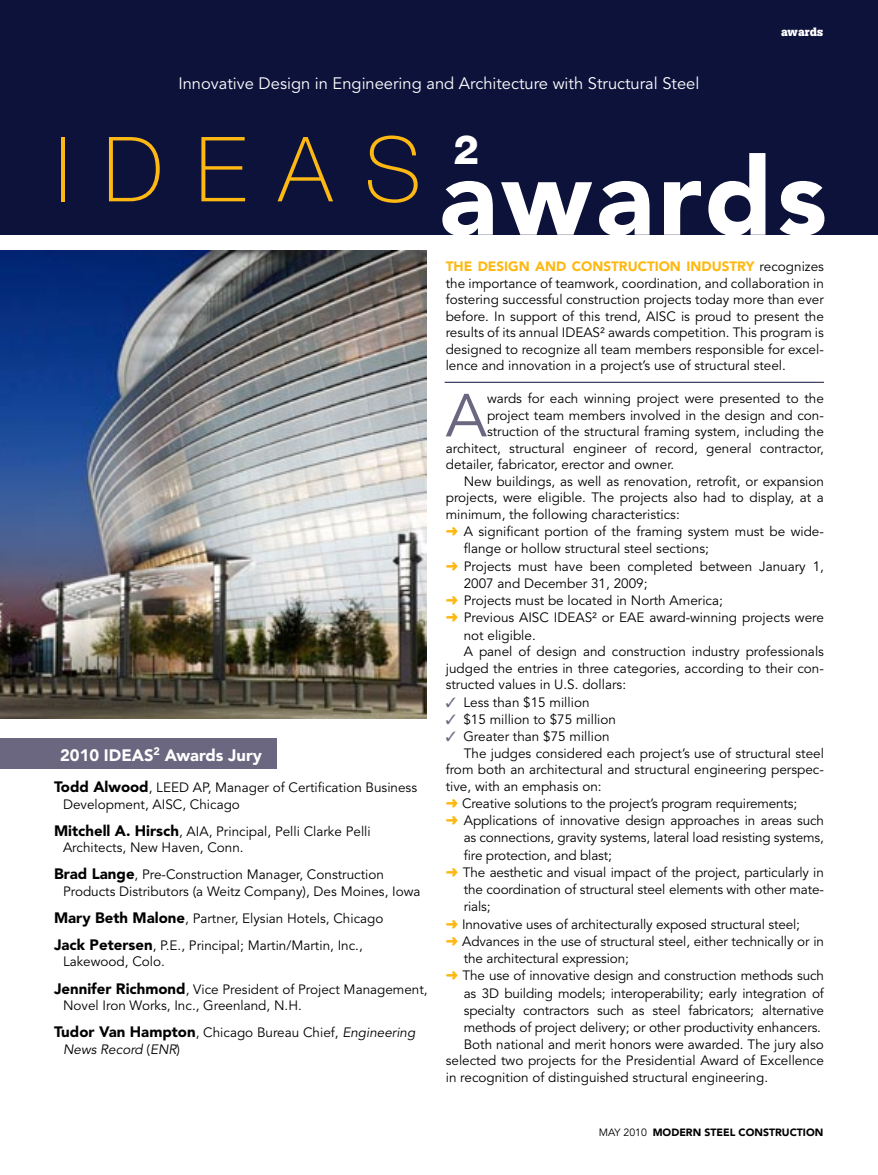
<style>
.page{position:relative;width:878px;height:1175px;background:#fff}
.page>*{position:absolute;margin:0;border:0;box-sizing:border-box;transform-origin:0 0}
.t1{font:900 108px "Avenir LT Std";letter-spacing:.04em;color:#fff}
.t2{font:100 90px "Helvetica Neue LT";letter-spacing:.36em;color:#fdb813}
.t3{font:60.15px "Avenir LT Std";color:#6b6781}
.t4{font:800 40.5px "Helvetica Neue LT";color:#fff}
.t5{font:16.5px "Avenir LT Std";color:#fff}
.t6{font:900 16.5px "Avenir LT Std";color:#fff}
.t7{font:13.5px/16.5px "Avenir LT Std";color:#000}
.t8{font:900 13.5px "Avenir LT Std";color:#fdb813}
.t9{font:italic 13.5px "Avenir LT Std";color:#000}
.t10{font:700 12px "Boton";color:#fff}
.t11{font:900 10.5px "Avenir LT Std";color:#000}
.s1{font-weight:900;font-size:15px}
.s2{font-style:italic}
.s3{font-style:normal}
.s4{font-weight:900;color:#fdb813}
.s5{color:#fdb813}
.s6{color:#6b6882}
.s7{font-weight:400}
</style>
<div class="page">
<div style="left:0;top:36px;width:878px;height:198px;background:#0d123b"></div>
<div style="left:0;top:0;width:878px;height:68px;background:#0d123b"></div>
<div style="left:0;top:738px;width:276px;height:30px;background:#6b6781"></div>
<hr style="left:444px;top:382px;width:380px;height:1px;background:#0d123b">
<img style="left:0;top:250px;width:426px;height:468px">
<p class="t5" style="left:178px;top:74px;width:522px">Innovative Design in Engineering and Architecture with Structural Steel</p>
<p class="t10" style="left:781px;top:25px;width:43px">awards</p>
<h2 class="t2" style="left:56px;top:118px;width:367px">IDEAS</h2>
<h3 class="t4" style="left:453px;top:125px;width:27px">2</h3>
<h1 class="t1" style="left:439px;top:132px;width:389px">awards</h1>
<p class="t6" style="left:60px;top:744px;width:203px">2010 IDEAS<sup>2</sup> Awards Jury</p>
<p class="t7" style="left:63px;top:780px;width:355px;text-indent:-9px"><span class="s1">Todd Alwood</span>, LEED AP, M anager of Certification Business<br>Development, AISC, Chicago</p>
<p class="t7" style="left:63px;top:823px;width:309px;text-indent:-9px"><span class="s1">Mitchell A. Hirsch</span>, AIA, Principal, Pelli Clarke Pelli<br>Architects, New Haven, Conn.</p>
<p class="t7" style="left:63px;top:867px;width:359px;text-indent:-9px"><span class="s1">Brad Lange</span>, Pre-Construction M anager, Construction<br>Products Distributors (a Weitz Company), Des M oines, Iowa</p>
<p class="t7" style="left:54px;top:905px;width:331px;line-height:27px"><span class="s1">Mary Beth Malone</span>, Partner, Elysian Hotels, Chicago<br><span class="s1">Jack Petersen</span>, P.E., Principal; M artin/M artin, Inc.,</p>
<p class="t7" style="left:54px;top:948px;width:375px;line-height:27px;text-indent:9px">Lakewood, Colo.<br><span class="s1">Jennifer Richmond</span>, Vice President of Project M anagement,</p>
<p class="t7" style="left:54px;top:992px;width:363px;line-height:27px;text-indent:9px">Novel Iron Works, Inc., Greenland, N.H.<br><span class="s1">Tudor Van Hampton</span>, Chicago Bureau Chief, <span class="s2">Engineering</span></p>
<p class="t9" style="left:63px;top:1041px;width:119px">News Record <span class="s3">(</span>ENR<span class="s3">)</span></p>
<p class="t8" style="left:446px;top:258px;width:41px">The desi</p>
<p class="t8" style="left:508px;top:258px;width:39px">gn and</p>
<p class="t8" style="left:572px;top:258px;width:10px">construction</p>
<p class="t8" style="left:686px;top:258px;width:10px">industr</p>
<p class="t7" style="left:445px;top:259px;width:380px;text-align:justify;text-indent:300px"><span class="s4">y</span> recognizes the importance of teamwork, coordination, and collaboration in fostering successful construction projects today more than ever before. In support of this trend, AISC is proud to present the results of its annual IDEAS² awards competition. This program is designed to recognize all team members responsible for excel&shy;lence and innovation in a project’s use of structural steel.</p>
<h3 class="t3" style="left:446px;top:381px;width:43px">A</h3>
<p class="t7" style="left:487px;top:391px;width:338px">wards for each winning project were presented to the</p>
<p class="t7" style="left:487px;top:407px;width:338px">project team members involved in the design and con-</p>
<p class="t7" style="left:487px;top:424px;width:338px">struction of the structural framing system, including the</p>
<p class="t7" style="left:446px;top:440px;width:379px">architect, structural engineer of record, general contractor,</p>
<p class="t7" style="left:446px;top:457px;width:230px">detailer, fabricator, erector and owner.</p>
<p class="t7" style="left:464px;top:473px;width:362px">New buildings, as well as renovation, retrofit, or expansion</p>
<p class="t7" style="left:446px;top:490px;width:379px">projects, were eligible. The projects also had to display, at a</p>
<p class="t7" style="left:446px;top:506px;width:235px">minimum, the following characteristics:</p>
<p class="t7" style="left:446px;top:523px;width:380px"><span class="s5">➜</span> A significant portion of the framing system must be wide-</p>
<p class="t7" style="left:464px;top:541px;width:246px">flange or hollow structural steel sections;</p>
<p class="t7" style="left:446px;top:558px;width:380px"><span class="s5">➜</span> Projects must have been completed between January 1,</p>
<p class="t7" style="left:464px;top:575px;width:185px">2007 and December 31, 2009;</p>
<p class="t7" style="left:446px;top:592px;width:278px"><span class="s5">➜</span> Projects must be located in North America;</p>
<p class="t7" style="left:446px;top:610px;width:380px"><span class="s5">➜</span> Previous AISC IDEAS² or EAE award-winning projects were</p>
<p class="t7" style="left:464px;top:627px;width:73px">not eligible.</p>
<p class="t7" style="left:464px;top:643px;width:362px">A panel of design and construction industry professionals</p>
<p class="t7" style="left:446px;top:660px;width:379px">judged the entries in three categories, according to their con-</p>
<p class="t7" style="left:446px;top:676px;width:182px">structed values in U.S. dollars:</p>
<p class="t7" style="left:446px;top:694px;width:145px"><span class="s6">✓</span> Less than $15 million</p>
<p class="t7" style="left:446px;top:711px;width:172px"><span class="s6">✓</span> $15 million to $75 million</p>
<p class="t7" style="left:446px;top:728px;width:165px"><span class="s6">✓</span> Greater than $75 million</p>
<p class="t7" style="left:464px;top:745px;width:362px">The judges considered each project’s use of structural steel</p>
<p class="t7" style="left:446px;top:761px;width:379px">from both an architectural and structural engineering perspec-</p>
<p class="t7" style="left:446px;top:778px;width:157px">tive, with an emphasis on:</p>
<p class="t7" style="left:446px;top:795px;width:353px"><span class="s5">➜</span> Creative solutions to the project’s program requirements;</p>
<p class="t7" style="left:446px;top:812px;width:380px"><span class="s5">➜</span> Applications of innovative design approaches in areas such</p>
<p class="t7" style="left:464px;top:829px;width:361px">as connections, gravity systems, lateral load resisting systems,</p>
<p class="t7" style="left:464px;top:847px;width:150px">fire protection, and blast;</p>
<p class="t7" style="left:446px;top:864px;width:379px"><span class="s5">➜</span> The aesthetic and visual impact of the project, particularly in</p>
<p class="t7" style="left:464px;top:881px;width:362px">the coordination of structural steel elements with other mate-</p>
<p class="t7" style="left:464px;top:898px;width:28px">rials;</p>
<p class="t7" style="left:446px;top:916px;width:356px"><span class="s5">➜</span> Innovative uses of architecturally exposed structural steel;</p>
<p class="t7" style="left:446px;top:933px;width:380px"><span class="s5">➜</span> Advances in the use of structural steel, either technically or in</p>
<p class="t7" style="left:464px;top:950px;width:166px">the architectural expression;</p>
<p class="t7" style="left:446px;top:967px;width:379px"><span class="s5">➜</span> The use of innovative design and construction methods such</p>
<p class="t7" style="left:464px;top:985px;width:361px">as 3D building models; interoperability; early integration of</p>
<p class="t7" style="left:464px;top:1002px;width:361px">specialty contractors such as steel fabricators; alternative</p>
<p class="t7" style="left:464px;top:1019px;width:359px">methods of project delivery; or other productivity enhancers.</p>
<p class="t7" style="left:464px;top:1036px;width:361px">Both national and merit honors were awarded. The jury also</p>
<p class="t7" style="left:446px;top:1052px;width:379px">selected two projects for the Presidential Award of Excellence</p>
<p class="t7" style="left:446px;top:1069px;width:324px">in recognition of distinguished structural engineering.</p>
<p class="t11" style="left:598px;top:1125px;width:226px"><span class="s7">may 2010</span> MODERN STEEL CONSTRUCTION</p>
</div>
